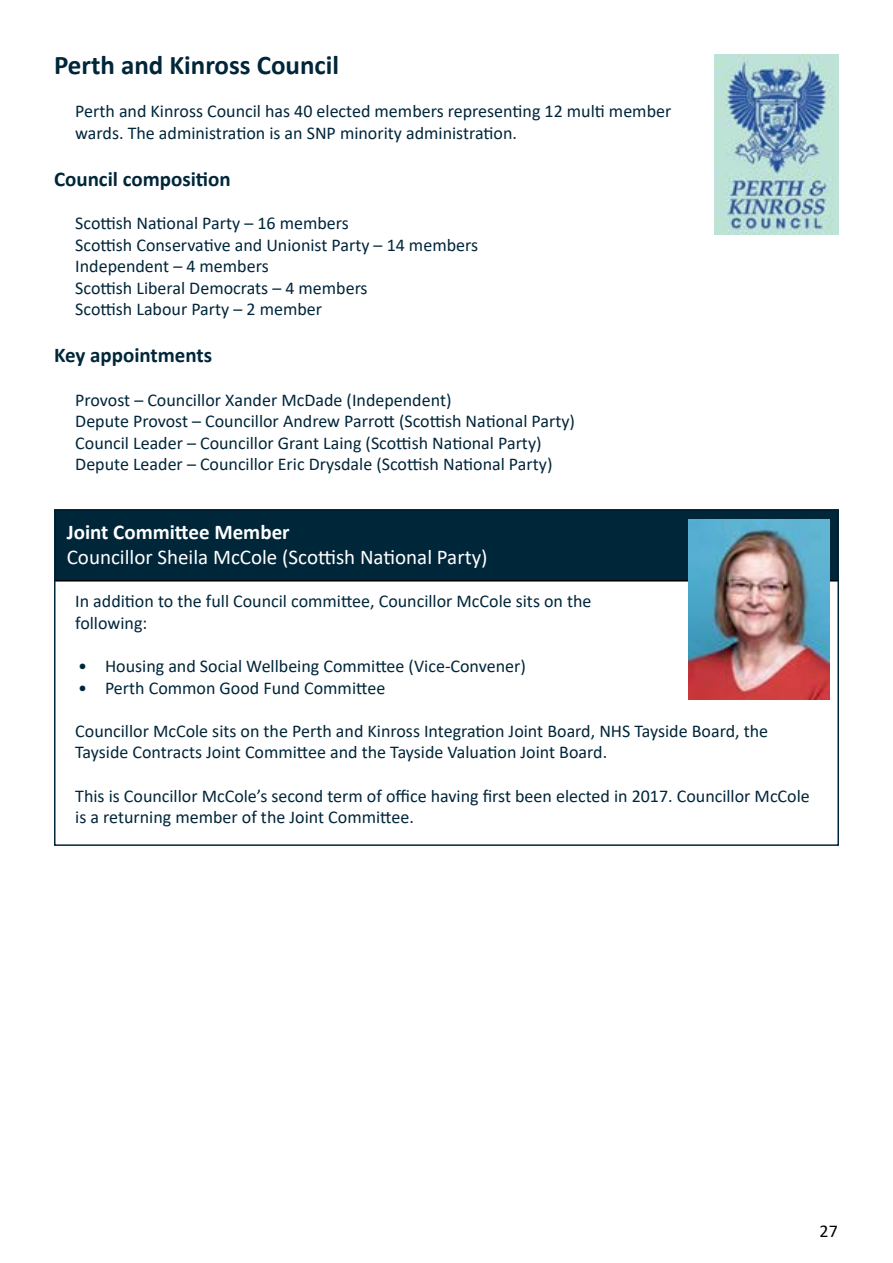
<style>
.page{position:relative;width:893px;height:1263px;background:#fff}
.page>*{position:absolute;margin:0;border:0;box-sizing:border-box;transform-origin:0 0}
.t1{font:700 27px "Calibri";color:#00263a}
.t2{font:21px "Calibri";color:#fff}
.t3{font:700 21px "Calibri";color:#00263a}
.t4{font:700 21px "Calibri";color:#fff}
.t5{font:18px/21.6px "Calibri";color:#00263a}
.t6{font:18px "Calibri";color:#000}
</style>
<div class="page">
<div style="left:55px;top:510px;width:783px;height:71px;background:#00263a"></div>
<div style="left:54px;top:509px;width:785px;height:72px;border:2px solid #000"></div>
<div style="left:54px;top:509px;width:785px;height:337px;border:2px solid #00263a"></div>
<img style="left:688px;top:520px;width:141px;height:180px">
<img style="left:714px;top:54px;width:125px;height:180px">
<h1 class="t1" style="left:54px;top:46px;width:287px">Perth and Kinross Council</h1>
<p class="t5" style="left:75px;top:100px;width:598px">Perth and Kinross Council has 40 elected members representing 12 multi member wards. The administration is an SNP minority administration.</p>
<p class="t3" style="left:54px;top:164px;width:178px">Council composition</p>
<p class="t5" style="left:75px;top:212px;width:404px">Scottish National Party – 16 members<br>Scottish Conservative and Unionist Party – 14 members Independent – 4 members<br>Scottish Liberal Democrats – 4 members<br>Scottish Labour Party – 2 member</p>
<p class="t3" style="left:54px;top:340px;width:160px">Key appointments</p>
<p class="t5" style="left:75px;top:388px;width:501px">Provost – Councillor Xander McDade (Independent)<br>Depute Provost – Councillor Andrew Parrott (Scottish National Party)<br>Council Leader – Councillor Grant Laing (Scottish National Party)<br>Depute Leader – Councillor Eric Drysdale (Scottish National Party)</p>
<p class="t4" style="left:67px;top:517px;width:224px">Joint Committee Member</p>
<p class="t2" style="left:67px;top:542px;width:422px">Councillor Sheila McCole (Scottish National Party)</p>
<p class="t5" style="left:75px;top:590px;width:518px">In addition to the full Council committee, Councillor McCole sits on the following:</p>
<p class="t5" style="left:78px;top:655px;width:449px">• Housing and Social Wellbeing Committee (Vice-Convener)</p>
<p class="t5" style="left:78px;top:676px;width:309px">• Perth Common Good Fund Committee</p>
<p class="t5" style="left:75px;top:719px;width:694px">Councillor McCole sits on the Perth and Kinross Integration Joint Board, NHS Tayside Board, the<br>Tayside Contracts Joint Committee and the Tayside Valuation Joint Board.</p>
<p class="t5" style="left:75px;top:784px;width:736px">This is Councillor McCole’s second term of office having first been elected in 2017. Councillor McCole is a returning member of the Joint Committee.</p>
<p class="t6" style="left:820px;top:1218px;width:20px">27</p>
</div>
